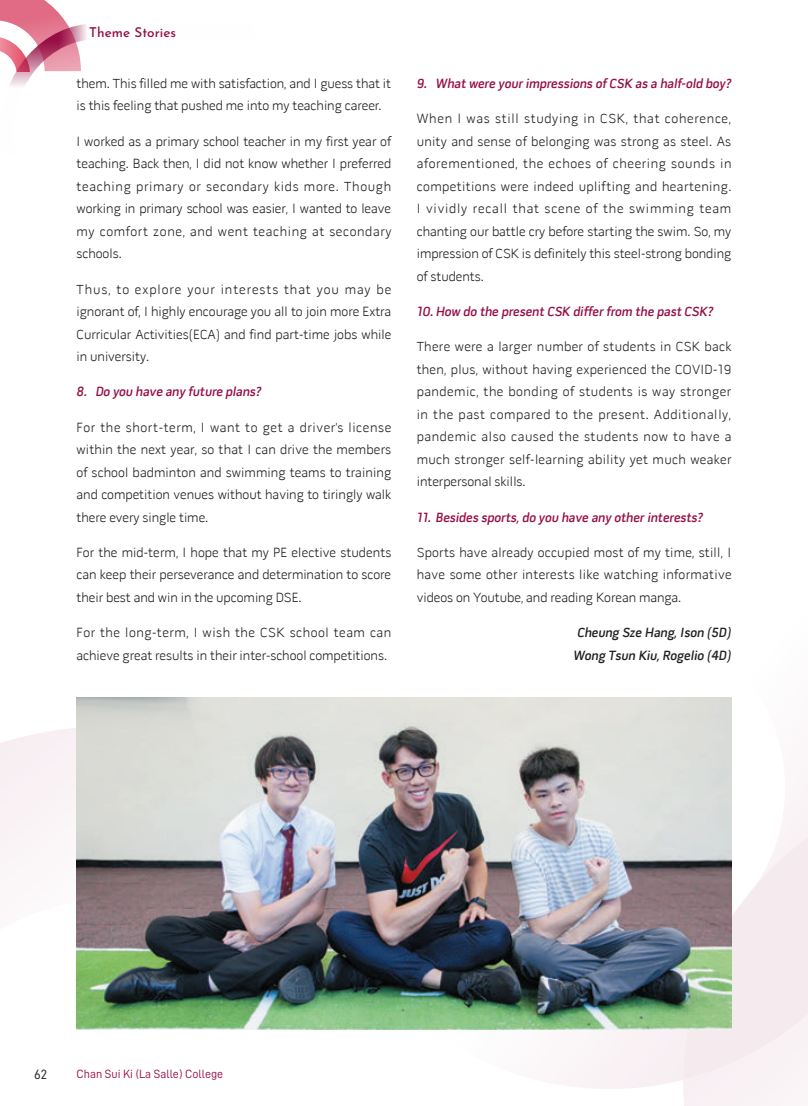
<style>
.page{position:relative;width:808px;height:1106px;background:#fff}
.page>*{position:absolute;margin:0;border:0;box-sizing:border-box;transform-origin:0 0}
.英文text{font:300 13.5px/22.5px "Pill Gothic 600 mg";color:#231f20;text-align:justify}
.ask{font:13.5px "Pill Gothic 600 mg Semibd Obq";color:#950f44}
.name{font:13.5px "Pill Gothic 600 mg Semibd Obq";color:#231f20}
.t1{font:500 13.5px "Josefin Sans";color:#950f44}
.t2{font:13.5px "D DIN PRO Regular";color:#231f20}
.t3{font:12px "D DIN PRO Regular";color:#950f44}
</style>
<div class="page">
<svg style="left:0;top:0;width:87px;height:86px"></svg>
<svg style="left:0;top:725px;width:308px;height:305px"></svg>
<svg style="left:308px;top:697px;width:424px;height:392px"></svg>
<svg style="left:683px;top:780px;width:125px;height:326px;fill:#faf3f6"></svg>
<svg style="left:683px;top:789px;width:125px;height:291px;fill:#f5eaee"></svg>
<img style="left:77px;top:697px;width:654px;height:332px">
<p class="t1" style="left:89px;top:21px;width:88px">Theme Stories</p>
<p class="英文text" style="left:77px;top:72px;width:316px">them. This filled me with satisfaction, and I guess that it is this feeling that pushed me into my teaching career.</p>
<p class="英文text" style="left:77px;top:130px;width:316px">I worked as a primary school teacher in my first year of teaching. Back then, I did not know whether I preferred teaching primary or secondary kids more. Though working in primary school was easier, I wanted to leave my comfort zone, and went teaching at secondary schools.</p>
<p class="英文text" style="left:77px;top:278px;width:316px">Thus, to explore your interests that you may be ignorant of, I highly encourage you all to join more Extra Curricular Activities(ECA) and find part-time jobs while in university.</p>
<p class="ask" style="left:77px;top:384px;width:186px">8. Do you have any future plans?</p>
<p class="英文text" style="left:77px;top:416px;width:316px">For the short-term, I want to get a driver’s license within the next year, so that I can drive the members of school badminton and swimming teams to training and competition venues without having to tiringly walk there every single time.</p>
<p class="英文text" style="left:77px;top:541px;width:316px">For the mid-term, I hope that my PE elective students can keep their perseverance and determination to score their best and win in the upcoming DSE.</p>
<p class="英文text" style="left:77px;top:621px;width:316px">For the long-term, I wish the CSK school team can achieve great results in their inter-school competitions.</p>
<p class="ask" style="left:417px;top:75px;width:316px">9. What were your impressions of CSK as a half-old boy?</p>
<p class="英文text" style="left:417px;top:107px;width:316px">When I was still studying in CSK, that coherence, unity and sense of belonging was strong as steel. As aforementioned, the echoes of cheering sounds in competitions were indeed uplifting and heartening.<br>I vividly recall that scene of the swimming team chanting our battle cry before starting the swim. So, my impression of CSK is definitely this steel-strong bonding of students.</p>
<p class="ask" style="left:417px;top:303px;width:298px">10. How do the present CSK differ from the past CSK?</p>
<p class="英文text" style="left:417px;top:335px;width:316px">There were a larger number of students in CSK back then, plus, without having experienced the COVID-19 pandemic, the bonding of students is way stronger in the past compared to the present. Additionally, pandemic also caused the students now to have a much stronger self-learning ability yet much weaker interpersonal skills.</p>
<p class="ask" style="left:417px;top:509px;width:288px">11. Besides sports, do you have any other interests?</p>
<p class="英文text" style="left:417px;top:541px;width:316px">Sports have already occupied most of my time, still, I have some other interests like watching informative videos on Youtube, and reading Korean manga.</p>
<p class="name" style="left:577px;top:624px;width:156px">Cheung Sze Hang, Ison (5D)</p>
<p class="name" style="left:574px;top:647px;width:159px">Wong Tsun Kiu, Rogelio (4D)</p>
<p class="t2" style="left:34px;top:1067px;width:14px">62</p>
<p class="t3" style="left:77px;top:1067px;width:148px">Chan Sui Ki (La Salle) College</p>
</div>
